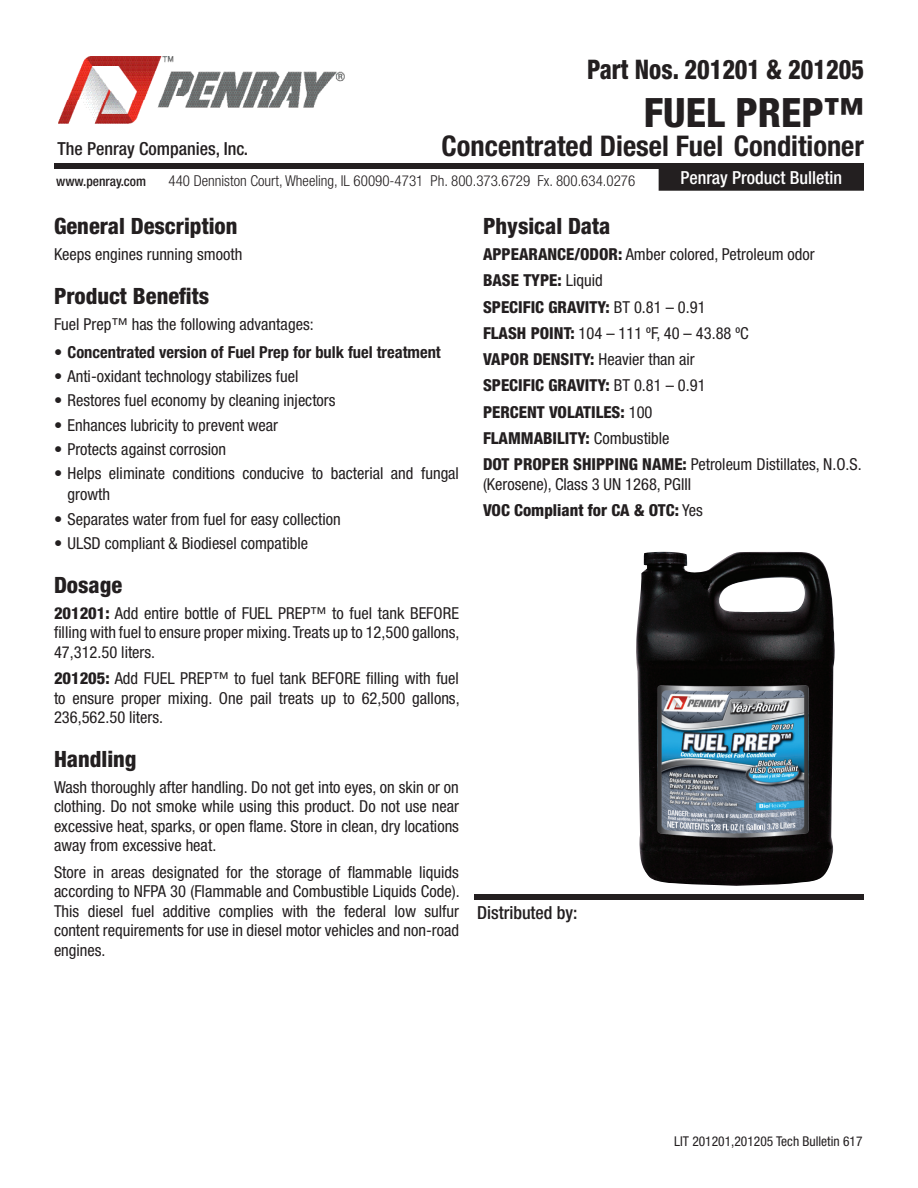
<style>
.page{position:relative;width:918px;height:1188px;background:#fff}
.page>*{position:absolute;margin:0;border:0;box-sizing:border-box;transform-origin:0 0}
._98_Product_Name{font:800 condensed 40.5px "Helvetica Neue";color:#231f20}
._98_Product_Name-2{font:700 condensed 28.5px "Helvetica Neue";color:#231f20}
._99_Product{font:800 condensed 27px "Helvetica Neue";color:#231f20;scale:.9 1}
._01_Para_Header{font:800 condensed 22.5px "Helvetica Neue";color:#231f20}
.t1{font:500 condensed 18px "Helvetica Neue";color:#231f20}
.t2{font:500 condensed 18px "Helvetica Neue";color:#fff}
._02a_Para_Text_LAST{font:condensed 16.5px/19.5px "Helvetica Neue";color:#231f20;text-align:justify}
._02_Para_Text{font:condensed 16.5px/19.5px "Helvetica Neue";color:#231f20;text-align:justify}
.Phy_Data__Leader__te{font:condensed 16.5px/19.5px "Helvetica Neue";color:#231f20}
.Phy_Data__Leader__te-2{font:800 condensed 16.5px "Helvetica Neue";color:#231f20}
.t3{font:700 condensed 16.5px "Helvetica Neue";color:#231f20}
.t4{font:300 condensed 15px "Helvetica Neue";color:#231f20}
.Phy_Data__Leader__te-3{font:condensed 13.5px "Helvetica Neue";color:#231f20}
.t5{font:500 condensed 13.5px "Helvetica Neue";color:#231f20}
.s1{font-weight:800}
.s2{font-weight:400}
</style>
<div class="page">
<div style="left:659px;top:165px;width:204px;height:25px;background:#231f20"></div>
<div style="left:659px;top:164px;width:205px;height:27px;border:2px solid #231f20"></div>
<div style="left:54px;top:164px;width:810px;height:5px;background:#231f20"></div>
<div style="left:474px;top:894px;width:390px;height:6px;background:#231f20"></div>
<img style="left:58px;top:57px;width:286px;height:66px">
<img style="left:636px;top:552px;width:199px;height:334px">
<p class="_99_Product" style="left:587px;top:53px;width:309px">Part Nos. 201201 &amp; 201205</p>
<p class="_98_Product_Name" style="left:644px;top:88px;width:222px">FUEL PREP™</p>
<p class="_98_Product_Name-2" style="left:442px;top:128px;width:424px">Concentrated Diesel Fuel Conditioner</p>
<p class="t1" style="left:58px;top:138px;width:192px">The Penray Companies, Inc.</p>
<p class="t5" style="left:56px;top:173px;width:92px">www.penray.com</p>
<p class="t4" style="left:169px;top:172px;width:468px">440 Denniston Court, Wheeling, IL 60090-4731 Ph. 800.373.6729 Fx. 800.634.0276</p>
<p class="t2" style="left:680px;top:167px;width:163px">Penray Product Bulletin</p>
<p class="_01_Para_Header" style="left:54px;top:212px;width:185px">General Description</p>
<p class="_02a_Para_Text_LAST" style="left:54px;top:244px;width:190px">Keeps engines running smooth</p>
<p class="_01_Para_Header" style="left:54px;top:282px;width:157px">Product Benefits</p>
<p class="_02_Para_Text" style="left:54px;top:314px;width:261px">Fuel Prep™ has the following advantages:</p>
<p class="t3" style="left:54px;top:342px;width:388px">• Concentrated version of Fuel Prep for bulk fuel treatment</p>
<p class="_02a_Para_Text_LAST" style="left:54px;top:366px;width:246px">• Anti-oxidant technology stabilizes fuel</p>
<p class="_02a_Para_Text_LAST" style="left:54px;top:391px;width:283px">• Restores fuel economy by cleaning injectors</p>
<p class="_02a_Para_Text_LAST" style="left:54px;top:415px;width:226px">• Enhances lubricity to prevent wear</p>
<p class="_02a_Para_Text_LAST" style="left:54px;top:439px;width:174px">• Protects against corrosion</p>
<p class="_02a_Para_Text_LAST" style="left:68px;top:463px;width:393px;line-height:21px;text-indent:-14px">• Helps eliminate conditions conducive to bacterial and fungal growth</p>
<p class="_02a_Para_Text_LAST" style="left:54px;top:509px;width:288px">• Separates water from fuel for easy collection</p>
<p class="_02a_Para_Text_LAST" style="left:54px;top:533px;width:256px">• ULSD compliant &amp; Biodiesel compatible</p>
<p class="_01_Para_Header" style="left:54px;top:571px;width:70px">Dosage</p>
<p class="_02_Para_Text" style="left:54px;top:603px;width:407px"><span class="s1">201201:</span> Add entire bottle of FUEL PREP™ to fuel tank BEFORE filling with fuel to ensure proper mixing. Treats up to 12,500 gallons, 47,312.50 liters.</p>
<p class="_02a_Para_Text_LAST" style="left:54px;top:668px;width:407px"><span class="s1">201205:</span> Add FUEL PREP™ to fuel tank BEFORE filling with fuel to ensure proper mixing. One pail treats up to 62,500 gallons, 236,562.50 liters.</p>
<p class="_01_Para_Header" style="left:54px;top:745px;width:84px">Handling</p>
<p class="_02_Para_Text" style="left:54px;top:777px;width:407px">Wash thoroughly after handling. Do not get into eyes, on skin or on clothing. Do not smoke while using this product. Do not use near excessive heat, sparks, or open flame. Store in clean, dry locations away from excessive heat.</p>
<p class="_02a_Para_Text_LAST" style="left:54px;top:862px;width:407px">Store in areas designated for the storage of flammable liquids according to NFPA 30 (Flammable and Combustible Liquids Code).<br>This diesel fuel additive complies with the federal low sulfur content requirements for use in diesel motor vehicles and non-road engines.</p>
<p class="_01_Para_Header" style="left:483px;top:212px;width:129px">Physical Data</p>
<p class="Phy_Data__Leader__te" style="left:483px;top:244px;width:333px"><span class="s1">APPEARANCE/ODOR:</span> Amber colored, Petroleum odor</p>
<p class="Phy_Data__Leader__te-2" style="left:483px;top:270px;width:121px">BASE TYPE: <span class="s2">Liquid</span></p>
<p class="Phy_Data__Leader__te-2" style="left:483px;top:296px;width:224px">SPECIFIC GRAVITY: <span class="s2">BT 0.81 – 0.91</span></p>
<p class="Phy_Data__Leader__te" style="left:483px;top:323px;width:267px"><span class="s1">FLASH POINT:</span> 104 – 111 ºF, 40 – 43.88 ºC</p>
<p class="Phy_Data__Leader__te" style="left:483px;top:349px;width:213px"><span class="s1">VAPOR DENSITY:</span> Heavier than air</p>
<p class="Phy_Data__Leader__te-2" style="left:483px;top:375px;width:224px">SPECIFIC GRAVITY: <span class="s2">BT 0.81 – 0.91</span></p>
<p class="Phy_Data__Leader__te-2" style="left:483px;top:401px;width:171px">PERCENT VOLATILES: <span class="s2">100</span></p>
<p class="Phy_Data__Leader__te-2" style="left:483px;top:428px;width:188px">FLAMMABILITY: <span class="s2">Combustible</span></p>
<p class="Phy_Data__Leader__te" style="left:483px;top:454px;width:380px"><span class="s1">DOT PROPER SHIPPING NAME:</span> Petroleum Distillates, N.O.S. (Kerosene), Class 3 UN 1268, PGIII</p>
<p class="Phy_Data__Leader__te-2" style="left:483px;top:500px;width:221px">VOC Compliant for CA &amp; OTC: <span class="s2">Yes</span></p>
<p class="t1" style="left:477px;top:901px;width:102px">Distributed by:</p>
<p class="Phy_Data__Leader__te-3" style="left:674px;top:1134px;width:190px">LIT 201201,201205 Tech Bulletin 617</p>
</div>
